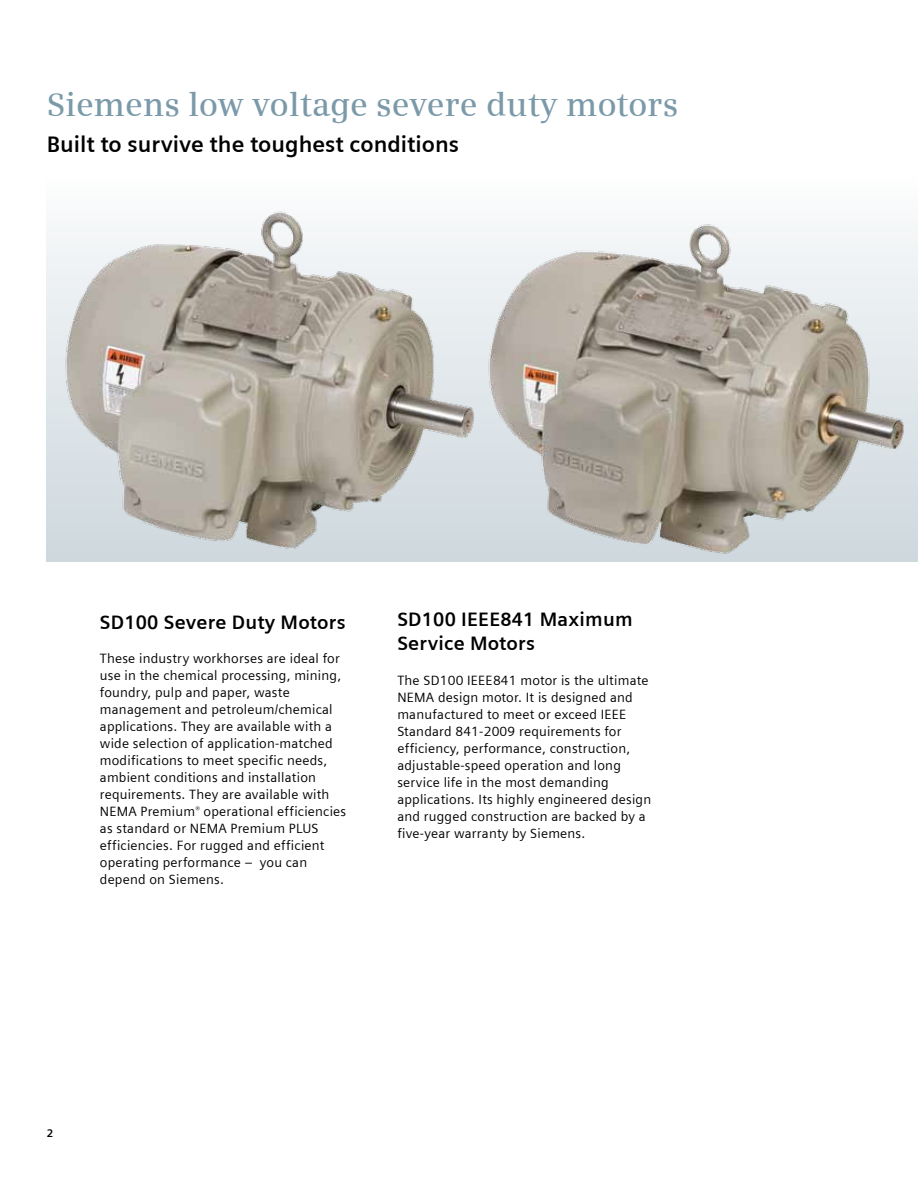
<style>
.page{position:relative;width:918px;height:1188px;background:#fff}
.page>*{position:absolute;margin:0;border:0;box-sizing:border-box;transform-origin:0 0}
.t1{font:600 33px "Siemens Serif";color:#7b9aa9}
.t2{font:700 22.5px "Siemens Sans";color:#000}
.t3{font:700 19.5px/23.4px "Siemens Sans";letter-spacing:.01em;color:#000}
.t4{font:13.5px/17px "Siemens Sans";letter-spacing:.015em;color:#000}
.t5{font:700 11.25px "Siemens Sans";color:#000}
</style>
<div class="page">
<div style="left:47px;top:556px;width:871px;height:5px;background:#ced8dd"></div>
<img style="left:488px;top:224px;width:430px;height:332px">
<img style="left:47px;top:211px;width:441px;height:348px">
<h1 class="t1" style="left:47px;top:86px;width:633px">Siemens low voltage severe duty motors</h1>
<h2 class="t2" style="left:47px;top:132px;width:414px">Built to survive the toughest conditions</h2>
<h3 class="t3" style="left:100px;top:610px;width:247px">SD100 Severe Duty Motors</h3>
<p class="t4" style="left:100px;top:650px;width:248px">These industry workhorses are ideal for use in the chemical processing, mining, foundry, pulp and paper, waste management and petroleum/chemical applications. They are available with a wide selection of application-matched modifications to meet specific needs, ambient conditions and installation requirements. They are available with NEMA Premium<sup>®</sup> operational efficiencies as standard or NEMA Premium PLUS efficiencies. For rugged and efficient operating performance – you can depend on Siemens.</p>
<h3 class="t3" style="left:397px;top:608px;width:237px">SD100 IEEE841 Maximum<br>Service Motors</h3>
<p class="t4" style="left:397px;top:672px;width:255px">The SD100 IEEE841 motor is the ultimate NEMA design motor. It is designed and manufactured to meet or exceed IEEE Standard 841-2009 requirements for efficiency, performance, construction, adjustable-speed operation and long service life in the most demanding applications. Its highly engineered design and rugged construction are backed by a five-year warranty by Siemens.</p>
<p class="t5" style="left:47px;top:1127px;width:8px">2</p>
</div>
